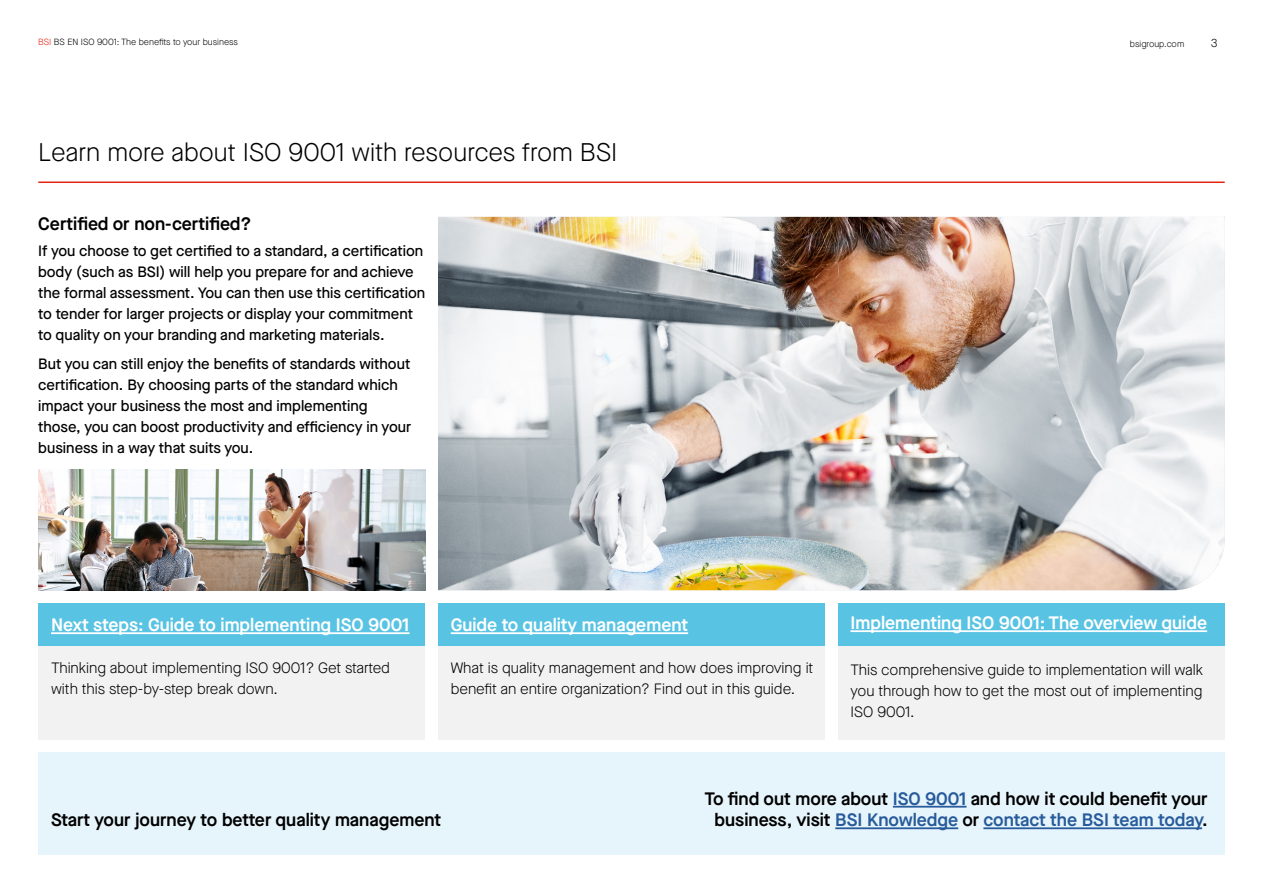
<style>
.page{position:relative;width:1263px;height:893px;background:#fff}
.page>*{position:absolute;margin:0;border:0;box-sizing:border-box;transform-origin:0 0}
.t1{font:300 25.5px "Maison Neue";color:#000}
.t2{font:600 18px/21.6px "Maison Neue";color:#000}
.t3{font:600 18px "Maison Neue";color:#fff}
.t4{font:600 18px "Maison Neue";color:#275b9b}
.t5{font:500 15px/21px "Maison Neue";color:#000}
.t6{font:300 15px/21px "Maison Neue";color:#000}
.t7{font:300 12px "Maison Neue";color:#000}
.t8{font:300 9px "Maison Neue";color:#000}
.s1{color:#e42313}
.s2{color:#275b9b}
.s3{color:#000}
</style>
<div class="page">
<hr style="left:38px;top:182px;width:1187px;height:1px;background:#e42313">
<div style="left:38px;top:752px;width:1187px;height:103px;background:#e6f4fb"></div>
<hr style="left:893px;top:806px;width:73px;height:2px;background:#275b9b">
<hr style="left:835px;top:827px;width:123px;height:2px;background:#275b9b">
<hr style="left:983px;top:827px;width:219px;height:2px;background:#275b9b">
<div style="left:38px;top:603px;width:387px;height:136px;background:#f2f2f2"></div>
<div style="left:38px;top:603px;width:387px;height:42px;background:#59c3e3"></div>
<hr style="left:51px;top:632px;width:358px;height:2px;background:#fff">
<div style="left:438px;top:603px;width:387px;height:136px;background:#f2f2f2"></div>
<div style="left:438px;top:603px;width:387px;height:42px;background:#59c3e3"></div>
<hr style="left:451px;top:632px;width:237px;height:2px;background:#fff">
<div style="left:838px;top:603px;width:387px;height:136px;background:#f2f2f2"></div>
<div style="left:838px;top:603px;width:387px;height:42px;background:#59c3e3"></div>
<hr style="left:850px;top:630px;width:357px;height:2px;background:#fff">
<img style="left:438px;top:217px;width:787px;height:373px">
<img style="left:38px;top:469px;width:387px;height:121px">
<p class="t8" style="left:38px;top:36px;width:201px"><span class="s1">BSI</span> BS EN ISO 9001: The benefits to your business</p>
<p class="t8" style="left:1130px;top:38px;width:56px">bsigroup.com</p>
<p class="t7" style="left:1211px;top:35px;width:8px">3</p>
<h1 class="t1" style="left:38px;top:135px;width:581px">Learn more about ISO 9001 with resources from BSI</h1>
<p class="t2" style="left:38px;top:213px;width:215px">Certified or non-certified?</p>
<p class="t5" style="left:38px;top:240px;width:388px">If you choose to get certified to a standard, a certification body (such as BSI) will help you prepare for and achieve the formal assessment. You can then use this certification to tender for larger projects or display your commitment to quality on your branding and marketing materials.</p>
<p class="t5" style="left:38px;top:353px;width:374px">But you can still enjoy the benefits of standards without certification. By choosing parts of the standard which impact your business the most and implementing those, you can boost productivity and efficiency in your business in a way that suits you.</p>
<p class="t3" style="left:51px;top:612px;width:360px">Next steps: Guide to implementing ISO 9001</p>
<p class="t6" style="left:51px;top:657px;width:340px">Thinking about implementing ISO 9001? Get started with this step-by-step break down.</p>
<p class="t3" style="left:451px;top:612px;width:239px">Guide to quality management</p>
<p class="t6" style="left:451px;top:657px;width:364px">What is quality management and how does improving it benefit an entire organization? Find out in this guide.</p>
<p class="t3" style="left:850px;top:610px;width:358px">Implementing ISO 9001: The overview guide</p>
<p class="t6" style="left:850px;top:659px;width:354px;text-align:justify">This comprehensive guide to implementation will walk you through how to get the most out of implementing ISO 9001.</p>
<p class="t2" style="left:872px;top:786px;width:332px;text-indent:-88px">To find out how ISO/IEC 27001 can add value to busin ss try our Impact Assessmen tool</p>
<p class="t2" style="left:704px;top:787px;width:505px">To find out more about <span class="s2">ISO 9001</span> and how it could benefit your</p>
<p class="t2" style="left:51px;top:809px;width:392px">Start your journey to better quality management</p>
<p class="t4" style="left:714px;top:807px;width:495px"><span class="s3">business, visit</span> BSI Knowledge <span class="s3">or</span> contact the BSI team today<span class="s3">.</span></p>
</div>
